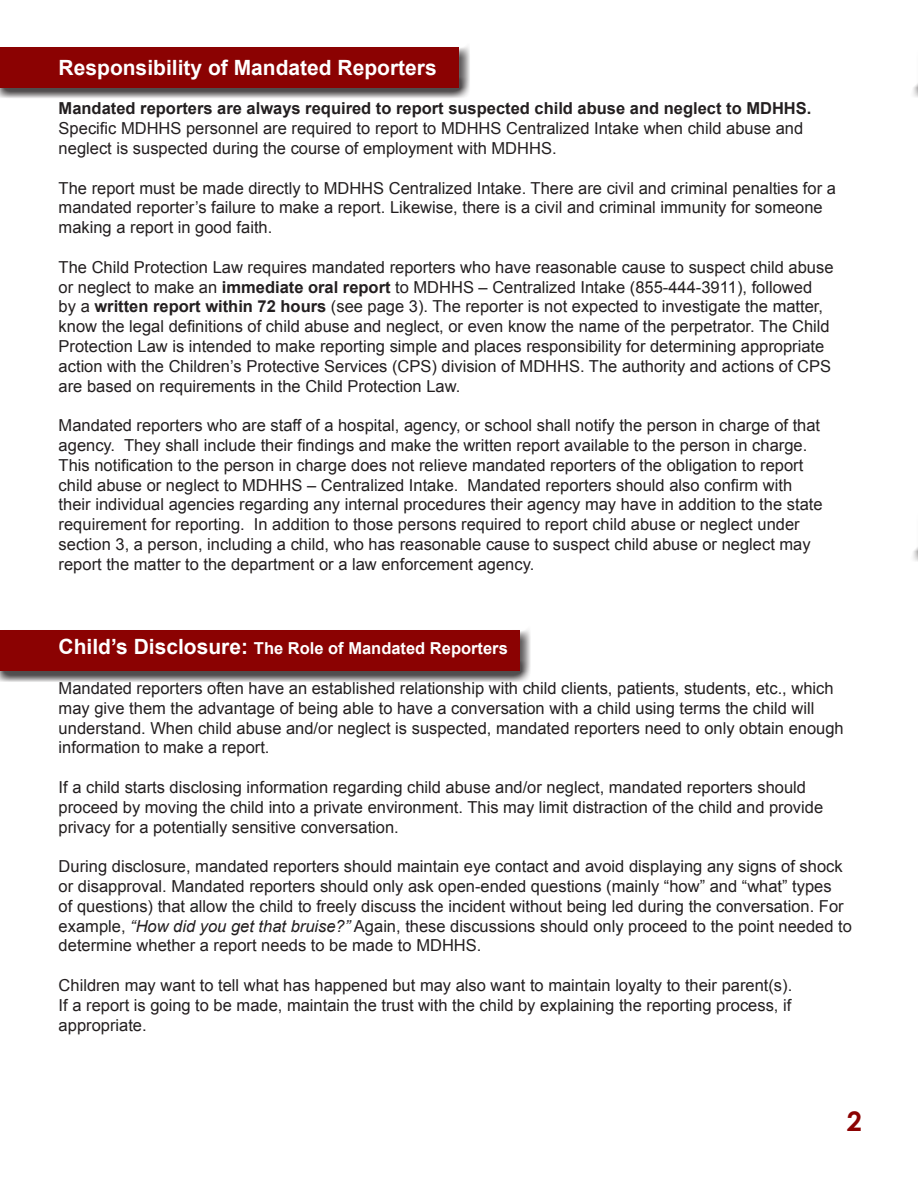
<style>
.page{position:relative;width:918px;height:1188px;background:#fff}
.page>*{position:absolute;margin:0;border:0;box-sizing:border-box;transform-origin:0 0}
.t1{font:700 27px "Century Gothic";color:#8b0202}
.t2{font:700 21px "Arial";color:#fff}
.t3{font:16.5px/19.8px "Arial";color:#231f20}
.t4{font:700 16.5px "Arial";color:#fff}
.s1{font-weight:700}
.s2{font-size:21px}
.s3{font-style:italic}
</style>
<div class="page">
<div style="left:0;top:628px;width:532px;height:55px;background:#f4f4f4"></div>
<div style="left:0;top:624px;width:530px;height:58px;background:#231f20;opacity:.75"></div>
<div style="left:0;top:631px;width:519px;height:40px;background:#8b0202"></div>
<div style="left:0;top:44px;width:472px;height:56px;background:#f8f8f8"></div>
<div style="left:0;top:40px;width:470px;height:58px;background:#231f20;opacity:.75"></div>
<div style="left:0;top:47px;width:459px;height:40px;background:#8b0202"></div>
<div style="left:909px;top:504px;width:9px;height:58px;background:#231f20;opacity:.75"></div>
<hr style="left:917px;top:511px;width:1px;height:40px;background:#8b0202">
<div style="left:909px;top:40px;width:9px;height:58px;background:#231f20;opacity:.75"></div>
<hr style="left:917px;top:47px;width:1px;height:40px;background:#8b0202">
<p class="t2" style="left:59px;top:54px;width:380px">Responsibility of Mandated Reporters</p>
<p class="t3" style="left:59px;top:99px;width:754px"><span class="s1">Mandated reporters are always required to report suspected child abuse and neglect to MDHHS.<br></span>Specific MDHHS personnel are required to report to MDHHS Centralized Intake when child abuse and neglect is suspected during the course of employment with MDHHS.</p>
<p class="t3" style="left:59px;top:178px;width:779px">The report must be made directly to MDHHS Centralized Intake. There are civil and criminal penalties for a mandated reporter’s failure to make a report. Likewise, there is a civil and criminal immunity for someone making a report in good faith.</p>
<p class="t3" style="left:59px;top:257px;width:776px">The Child Protection Law requires mandated reporters who have reasonable cause to suspect child abuse or neglect to make an <span class="s1">immediate oral report</span> to MDHHS – Centralized Intake (855-444-3911), followed by a <span class="s1">written report within 72 hours</span> (see page 3). The reporter is not expected to investigate the matter, know the legal definitions of child abuse and neglect, or even know the name of the perpetrator. The Child Protection Law is intended to make reporting simple and places responsibility for determining appropriate action with the Children’s Protective Services (CPS) division of MDHHS. The authority and actions of CPS are based on requirements in the Child Protection Law.</p>
<p class="t3" style="left:59px;top:416px;width:765px">Mandated reporters who are staff of a hospital, agency, or school shall notify the person in charge of that agency. They shall include their findings and make the written report available to the person in charge.<br>This notification to the person in charge does not relieve mandated reporters of the obligation to report child abuse or neglect to MDHHS – Centralized Intake. Mandated reporters should also confirm with their individual agencies regarding any internal procedures their agency may have in addition to the state requirement for reporting. In addition to those persons required to report child abuse or neglect under section 3, a person, including a child, who has reasonable cause to suspect child abuse or neglect may report the matter to the department or a law enforcement agency.</p>
<p class="t4" style="left:59px;top:638px;width:451px"><span class="s2">Child’s Disclosure:</span> The Role of Mandated Reporters</p>
<p class="t3" style="left:59px;top:679px;width:787px">Mandated reporters often have an established relationship with child clients, patients, students, etc., which may give them the advantage of being able to have a conversation with a child using terms the child will understand. When child abuse and/or neglect is suspected, mandated reporters need to only obtain enough information to make a report.</p>
<p class="t3" style="left:59px;top:778px;width:766px">If a child starts disclosing information regarding child abuse and/or neglect, mandated reporters should proceed by moving the child into a private environment. This may limit distraction of the child and provide privacy for a potentially sensitive conversation.</p>
<p class="t3" style="left:59px;top:857px;width:795px">During disclosure, mandated reporters should maintain eye contact and avoid displaying any signs of shock or disapproval. Mandated reporters should only ask open-ended questions (mainly “how” and “what” types<br>of questions) that allow the child to freely discuss the incident without being led during the conversation. For example, <span class="s3">“How did you get that bruise?”</span> Again, these discussions should only proceed to the point needed to determine whether a report needs to be made to MDHHS.</p>
<p class="t3" style="left:59px;top:976px;width:735px;text-align:justify">Children may want to tell what has happened but may also want to maintain loyalty to their parent(s).<br>If a report is going to be made, maintain the trust with the child by explaining the reporting process, if appropriate.</p>
<p class="t1" style="left:847px;top:1101px;width:17px">2</p>
</div>
